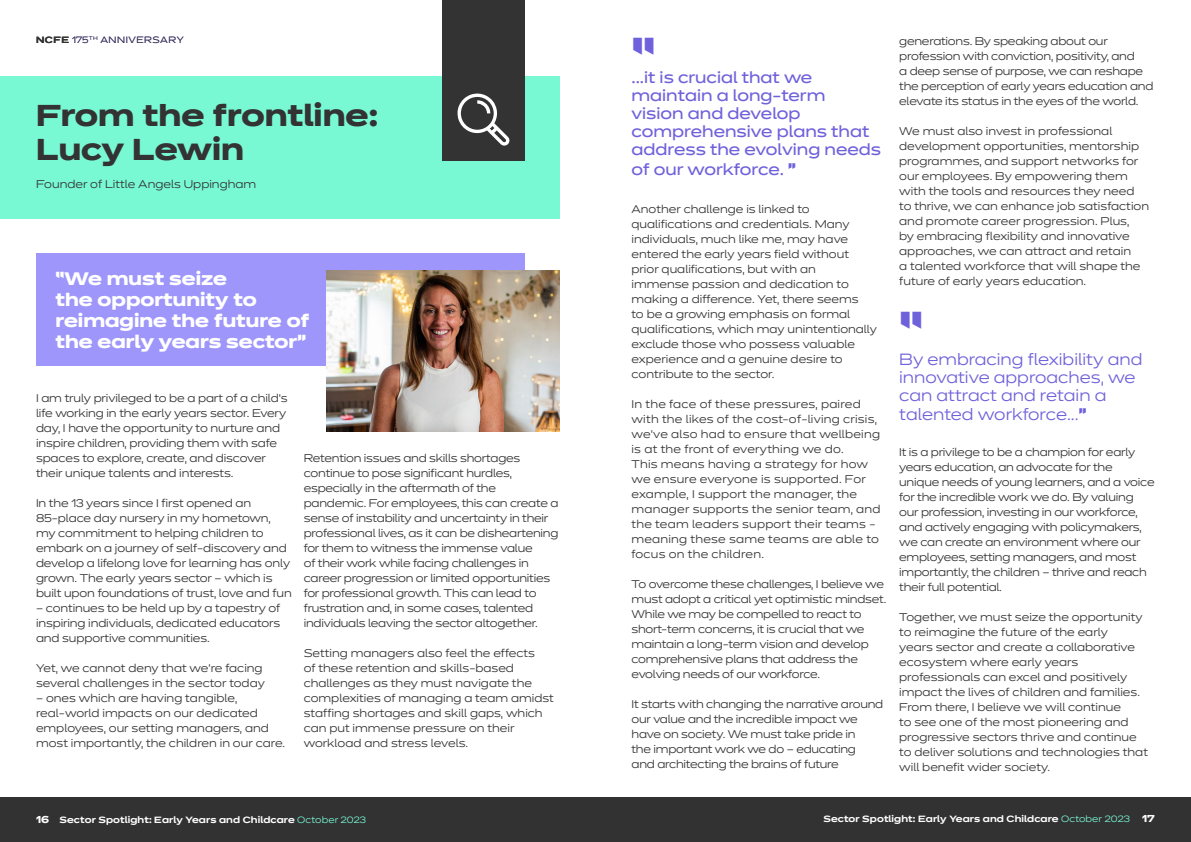
<style>
.page{position:relative;width:1191px;height:842px;background:#fff}
.page>*{position:absolute;margin:0;border:0;box-sizing:border-box;transform-origin:0 0}
.t1{font:700 48px "Dinamit";color:#6f61db}
.t2{font:700 30px/34px "Dinamit";color:#333}
.t3{font:700 18px/21px "Dinamit";color:#fff}
.t4{font:16px/18px "Dinamit";color:#6f61db}
.t5{font:300 16px/18.3px "Dinamit";color:#6f61db}
.t6{font:300 11px/15px "Dinamit";letter-spacing:-.01em;color:#333}
.t7{font:300 11px/15px "Dinamit";letter-spacing:.02em;color:#333}
.t8{font:700 10px "Dinamit";color:#fff}
.t9{font:600 9px "Dinamit";letter-spacing:.01em;color:#fff}
.t10{font:300 9px "Dinamit";letter-spacing:.06em;color:#333}
.s1{font-weight:600}
.s2{font-weight:700}
.s3{font-weight:300;color:#78f9d4}
.s4{font-weight:700;font-size:10px}
</style>
<div class="page">
<div style="left:0;top:797px;width:1191px;height:45px;background:#333232"></div>
<div style="left:36px;top:253px;width:488px;height:113px;background:#9e96fa"></div>
<div style="left:0;top:76px;width:559px;height:142px;background:#78f9d4"></div>
<img style="left:326px;top:271px;width:233px;height:160px">
<div style="left:442px;top:0;width:82px;height:161px;background:#333"></div>
<svg style="left:457px;top:93px;width:53px;height:53px"></svg>
<p class="t10" style="left:36px;top:33px;width:149px"><span class="s1">NCFE</span> 175<sup>TH</sup> ANNIVERSARY</p>
<h2 class="t2" style="left:36px;top:96px;width:343px">From the frontline:<br>Lucy Lewin</h2>
<p class="t6" style="left:36px;top:176px;width:222px">Founder of Little Angels Uppingham</p>
<h3 class="t3" style="left:56px;top:266px;width:255px">“We must seize<br>the opportunity to reimagine the future of the early years sector”</h3>
<p class="t6" style="left:36px;top:389px;width:253px">I am truly privileged to be a part of a child’s life working in the early years sector. Every day, I have the opportunity to nurture and inspire children, providing them with safe spaces to explore, create, and discover their unique talents and interests.</p>
<p class="t6" style="left:36px;top:494px;width:257px">In the 13 years since I first opened an 85-place day nursery in my hometown, my commitment to helping children to embark on a journey of self-discovery and develop a lifelong love for learning has only grown. The early years sector – which is built upon foundations of trust, love and fun</p>
<p class="t6" style="left:36px;top:599px;width:246px;text-align:justify">– continues to be held up by a tapestry of inspiring individuals, dedicated educators and supportive communities.</p>
<p class="t6" style="left:36px;top:659px;width:230px">Yet, we cannot deny that we’re facing several challenges in the sector today</p>
<p class="t6" style="left:36px;top:689px;width:251px">– ones which are having tangible, real-world impacts on our dedicated employees, our setting managers, and most importantly, the children in our care.</p>
<p class="t6" style="left:304px;top:449px;width:256px">Retention issues and skills shortages continue to pose significant hurdles, especially in the aftermath of the pandemic. For employees, this can create a sense of instability and uncertainty in their professional lives, as it can be disheartening for them to witness the immense value<br>of their work while facing challenges in career progression or limited opportunities for professional growth. This can lead to frustration and, in some cases, talented individuals leaving the sector altogether.</p>
<p class="t6" style="left:304px;top:644px;width:252px">Setting managers also feel the effects<br>of these retention and skills-based challenges as they must navigate the complexities of managing a team amidst staffing shortages and skill gaps, which can put immense pressure on their workload and stress levels.</p>
<h1 class="t1" style="left:631px;top:15px;width:25px">“</h1>
<h3 class="t4" style="left:631px;top:67px;width:251px">...it is crucial that we maintain a long-term vision and develop comprehensive plans that address the evolving needs</h3>
<h3 class="t4" style="left:631px;top:159px;width:166px">of our workforce. <span class="s2">”</span></h3>
<p class="t6" style="left:631px;top:201px;width:247px">Another challenge is linked to qualifications and credentials. Many individuals, much like me, may have entered the early years field without prior qualifications, but with an<br>immense passion and dedication to making a difference. Yet, there seems<br>to be a growing emphasis on formal qualifications, which may unintentionally exclude those who possess valuable experience and a genuine desire to contribute to the sector.</p>
<p class="t7" style="left:631px;top:396px;width:250px">In the face of these pressures, paired with the likes of the cost-of-living crisis, we’ve also had to ensure that wellbeing is at the front of everything we do.<br>This means having a strategy for how we ensure everyone is supported. For example, I support the manager, the manager supports the senior team, and the team leaders support their teams - meaning these same teams are able to focus on the children.</p>
<p class="t6" style="left:631px;top:576px;width:256px">To overcome these challenges, I believe we must adopt a critical yet optimistic mindset.<br>While we may be compelled to react to short-term concerns, it is crucial that we maintain a long-term vision and develop comprehensive plans that address the evolving needs of our workforce.</p>
<p class="t6" style="left:631px;top:696px;width:253px">It starts with changing the narrative around our value and the incredible impact we have on society. We must take pride in<br>the important work we do – educating<br>and architecting the brains of future</p>
<p class="t6" style="left:899px;top:32px;width:256px">generations. By speaking about our profession with conviction, positivity, and<br>a deep sense of purpose, we can reshape the perception of early years education and elevate its status in the eyes of the world.</p>
<p class="t6" style="left:899px;top:122px;width:251px">We must also invest in professional development opportunities, mentorship programmes, and support networks for our employees. By empowering them with the tools and resources they need to thrive, we can enhance job satisfaction and promote career progression. Plus,<br>by embracing flexibility and innovative approaches, we can attract and retain<br>a talented workforce that will shape the future of early years education.</p>
<h1 class="t1" style="left:899px;top:288px;width:25px">“</h1>
<h3 class="t5" style="left:899px;top:348px;width:245px">By embracing flexibility and innovative approaches, we can attract and retain a talented workforce...<span class="s2">”</span></h3>
<p class="t6" style="left:899px;top:444px;width:257px">It is a privilege to be a champion for early years education, an advocate for the unique needs of young learners, and a voice for the incredible work we do. By valuing our profession, investing in our workforce, and actively engaging with policymakers, we can create an environment where our employees, setting managers, and most importantly, the children – thrive and reach their full potential.</p>
<p class="t6" style="left:899px;top:609px;width:250px">Together, we must seize the opportunity to reimagine the future of the early<br>years sector and create a collaborative ecosystem where early years professionals can excel and positively impact the lives of children and families.<br>From there, I believe we will continue<br>to see one of the most pioneering and progressive sectors thrive and continue to deliver solutions and technologies that will benefit wider society.</p>
<p class="t9" style="left:823px;top:811px;width:308px">Sector Spotlight: Early Years and Childcare <span class="s3">October 2023</span></p>
<p class="t9" style="left:36px;top:812px;width:331px"><span class="s4">16</span> Sector Spotlight: Early Years and Childcare <span class="s3">October 2023</span></p>
<p class="t8" style="left:1142px;top:810px;width:14px">17</p>
</div>
